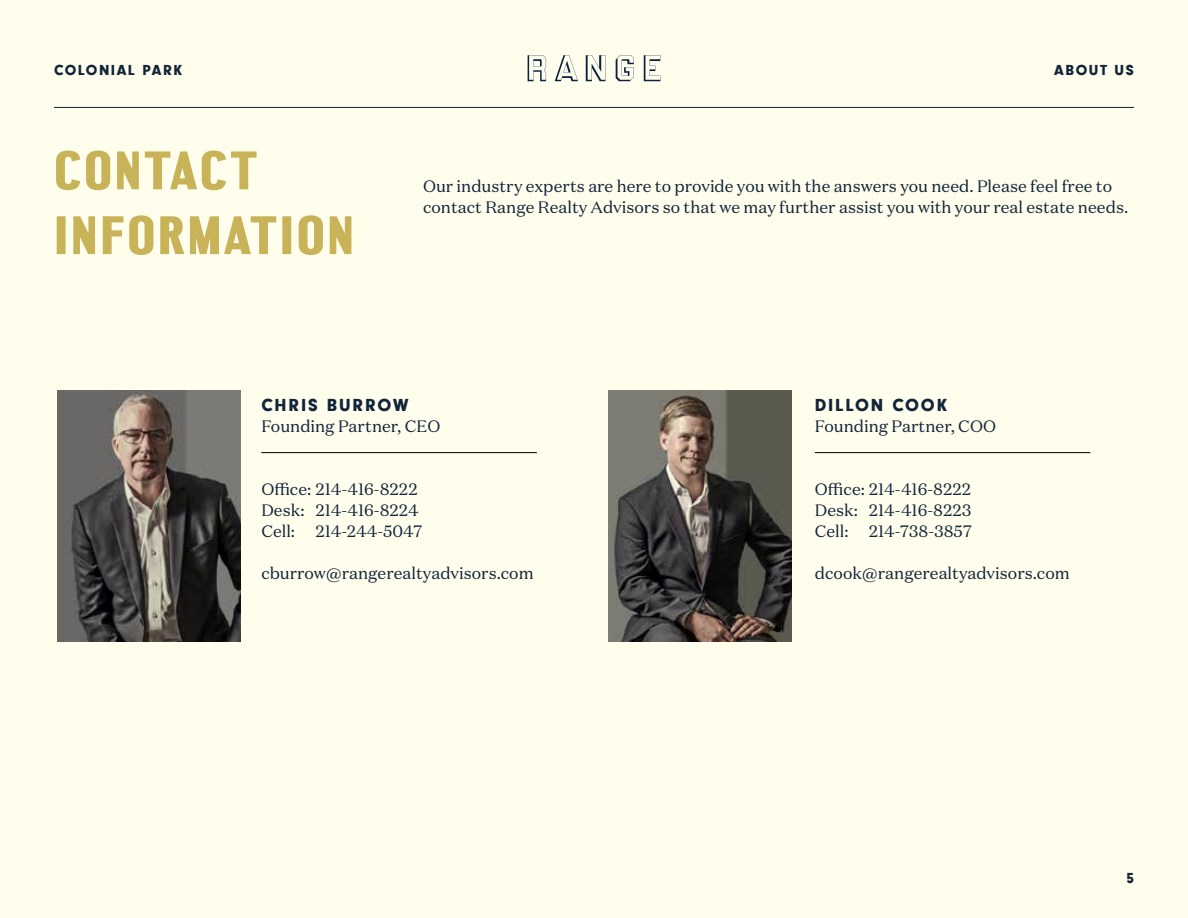
<style>
.page{position:relative;width:1188px;height:918px;background:#fffdeb}
.page>*{position:absolute;margin:0;border:0;box-sizing:border-box;transform-origin:0 0}
.t1{font:700 54px/64.8px "Central Avenue";letter-spacing:.04em;color:#c8b358}
.t2{font:900 18px "Neuzeit Gro";letter-spacing:.1em;color:#10243a}
.t3{font:16.5px/21px "Domaine Text";color:#10243a}
.t4{font:900 15px "Neuzeit Gro";letter-spacing:.1em;color:#10243a}
</style>
<div class="page">
<hr style="left:54px;top:107px;width:1080px;height:1px;background:#10243a">
<svg style="left:586px;top:55px;width:20px;height:26px"></svg>
<svg style="left:616px;top:55px;width:18px;height:26px"></svg>
<svg style="left:644px;top:55px;width:16px;height:26px"></svg>
<svg style="left:528px;top:55px;width:18px;height:26px"></svg>
<svg style="left:555px;top:55px;width:23px;height:26px"></svg>
<hr style="left:261px;top:452px;width:276px;height:1px;background:#000">
<hr style="left:815px;top:452px;width:275px;height:1px;background:#000">
<img style="left:608px;top:391px;width:183px;height:250px">
<img style="left:58px;top:391px;width:183px;height:250px">
<p class="t4" style="left:54px;top:61px;width:130px">COLONIAL PARK</p>
<p class="t4" style="left:1054px;top:61px;width:81px">ABOUT US</p>
<h1 class="t1" style="left:54px;top:138px;width:302px">CONTACT<br>INFORMATION</h1>
<p class="t3" style="left:423px;top:176px;width:707px">Our industry experts are here to provide you with the answers you need. Please feel free to contact Range Realty Advisors so that we may further assist you with your real estate needs.</p>
<p class="t2" style="left:261px;top:395px;width:149px">CHRIS BURROW</p>
<p class="t3" style="left:261px;top:415px;width:181px">Founding Partner, CEO</p>
<p class="t3" style="left:261px;top:478px;width:163px">Office: 214-416-8222<br>Desk: 214-416-8224<br>Cell: 214-244-5047</p>
<p class="t3" style="left:261px;top:562px;width:274px">cburrow@rangerealtyadvisors.com</p>
<p class="t2" style="left:815px;top:395px;width:134px">DILLON COOK</p>
<p class="t3" style="left:815px;top:415px;width:183px">Founding Partner, COO</p>
<p class="t3" style="left:815px;top:478px;width:159px;text-align:justify">Office: 214-416-8222<br>Desk: 214-416-8223<br>Cell: 214-738-3857</p>
<p class="t3" style="left:815px;top:562px;width:256px">dcook@rangerealtyadvisors.com</p>
<p class="t4" style="left:1126px;top:870px;width:9px">5</p>
</div>
